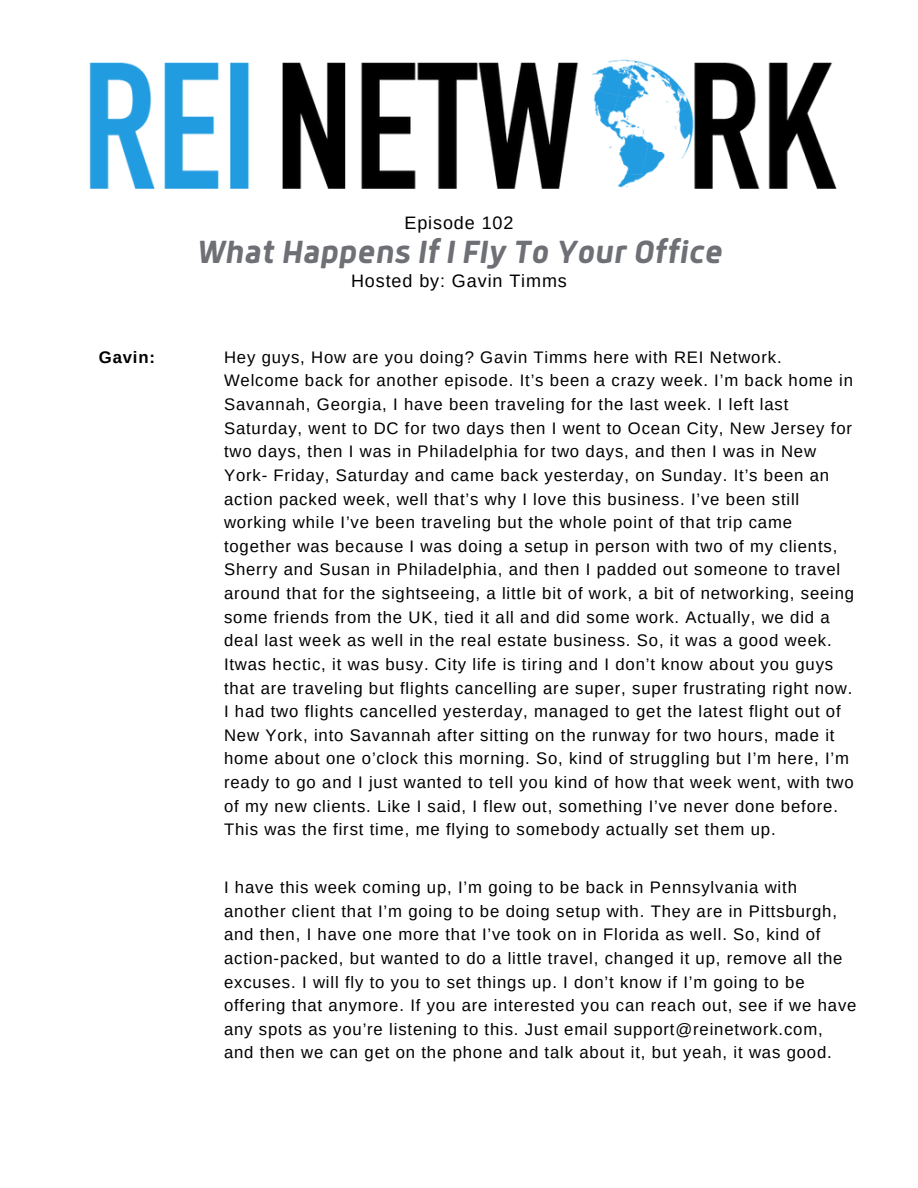
<style>
.page{position:relative;width:918px;height:1188px;background:#fff}
.page>*{position:absolute;margin:0;border:0;box-sizing:border-box;transform-origin:0 0}
.t1{font:italic 700 35.25px "Anteb";color:#6e7075}
.t2{font:18px "Arimo";letter-spacing:.05em;color:#000}
.t3{font:16.65px/23.7px "Arimo";letter-spacing:.05em;color:#000}
.t4{font:700 16.65px "Arimo";letter-spacing:.05em;color:#000}
</style>
<div class="page">
<img style="left:89px;top:59px;width:747px;height:130px">
<p class="t4" style="left:99px;top:348px;width:58px">Gavin:</p>
<p class="t2" style="left:404px;top:213px;width:111px">Episode 102</p>
<h1 class="t1" style="left:196px;top:236px;width:527px">What Happens If I Fly To Your Office</h1>
<p class="t2" style="left:351px;top:271px;width:217px">Hosted by: Gavin Timms</p>
<p class="t3" style="left:224px;top:345px;width:632px">Hey guys, How are you doing? Gavin Timms here with REI Network.<br>Welcome back for another episode. It’s been a crazy week. I’m back home in Savannah, Georgia, I have been traveling for the last week. I left last Saturday, went to DC for two days then I went to Ocean City, New Jersey for two days, then I was in Philadelphia for two days, and then I was in New York- Friday, Saturday and came back yesterday, on Sunday. It’s been an action packed week, well that’s why I love this business. I’ve been still working while I’ve been traveling but the whole point of that trip came together was because I was doing a setup in person with two of my clients, Sherry and Susan in Philadelphia, and then I padded out someone to travel around that for the sightseeing, a little bit of work, a bit of networking, seeing some friends from the UK, tied it all and did some work. Actually, we did a deal last week as well in the real estate business. So, it was a good week.<br>Itwas hectic, it was busy. City life is tiring and I don’t know about you guys that are traveling but flights cancelling are super, super frustrating right now.<br>I had two flights cancelled yesterday, managed to get the latest flight out of New York, into Savannah after sitting on the runway for two hours, made it home about one o’clock this morning. So, kind of struggling but I’m here, I’m ready to go and I just wanted to tell you kind of how that week went, with two of my new clients. Like I said, I flew out, something I’ve never done before.<br>This was the first time, me flying to somebody actually set them up.</p>
<p class="t3" style="left:224px;top:875px;width:634px">I have this week coming up, I’m going to be back in Pennsylvania with another client that I’m going to be doing setup with. They are in Pittsburgh, and then, I have one more that I’ve took on in Florida as well. So, kind of action-packed, but wanted to do a little travel, changed it up, remove all the excuses. I will fly to you to set things up. I don’t know if I’m going to be offering that anymore. If you are interested you can reach out, see if we have any spots as you’re listening to this. Just email support@reinetwork.com,<br>and then we can get on the phone and talk about it, but yeah, it was good.</p>
</div>
